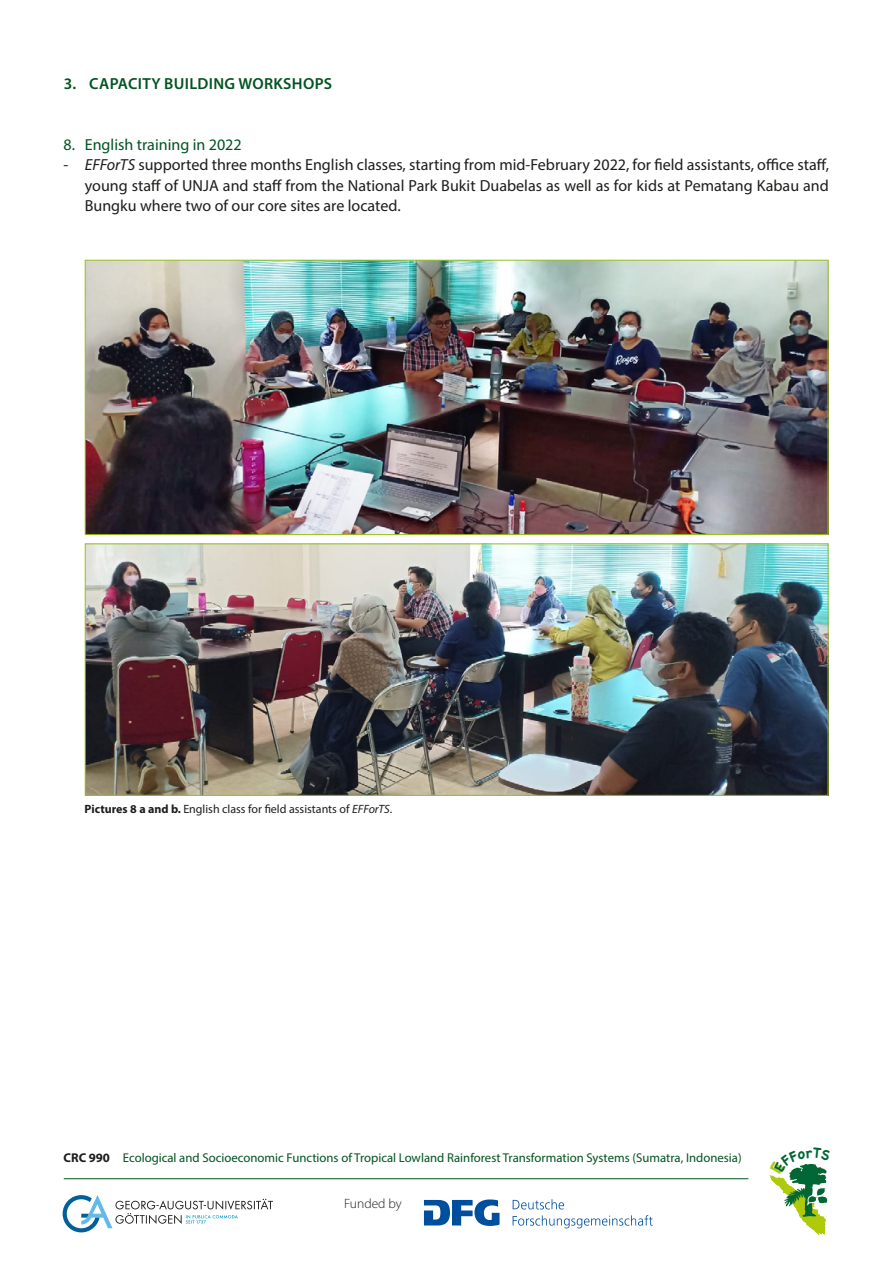
<style>
.page{position:relative;width:893px;height:1263px;background:#fff}
.page>*{position:absolute;margin:0;border:0;box-sizing:border-box;transform-origin:0 0}
.t1{font:16.05px/20.2px "Myriad Pro";color:#1d1d1b;text-align:justify}
.t2{font:600 16.05px "Myriad Pro";letter-spacing:.02em;color:#005321}
.t3{font:16.05px "Myriad Pro";color:#005321}
.t4{font:300 13.5px "Myriad Pro";color:#1d1d1b}
.t5{font:12.75px "Myriad Pro";color:#005321}
.t6{font:12px "Myriad Pro";color:#1d1d1b}
.s1{font-style:italic}
.s2{font-weight:700}
.s3{font-weight:700;color:#1d1d1b}
</style>
<div class="page">
<svg style="left:424px;top:1199px;width:76px;height:27px"></svg>
<svg style="left:513px;top:1199px;width:51px;height:10px"></svg>
<svg style="left:513px;top:1215px;width:140px;height:13px"></svg>
<svg style="left:63px;top:1195px;width:210px;height:37px"></svg>
<hr style="left:64px;top:1178px;width:684px;height:1px;background:#005321">
<img style="left:87px;top:262px;width:739px;height:271px">
<img style="left:87px;top:545px;width:739px;height:249px">
<div style="left:85px;top:543px;width:743px;height:253px;border:1px solid #96c11f"></div>
<svg style="left:769px;top:1164px;width:59px;height:71px"></svg>
<p class="t2" style="left:64px;top:74px;width:270px">3. CAPACITY BUILDING WORKSHOPS</p>
<p class="t3" style="left:64px;top:135px;width:180px">8. English training in 2022</p>
<p class="t1" style="left:85px;top:155px;width:746px;text-indent:-21px">- <span class="s1">EFForTS</span> supported three months English classes, starting from mid-February 2022, for field assistants, office staff, young staff of UNJA and staff from the National Park Bukit Duabelas as well as for kids at Pematang Kabau and Bungku where two of our core sites are located.</p>
<p class="t6" style="left:85px;top:802px;width:309px"><span class="s2">Pictures 8 a and b.</span> English class for field assistants of <span class="s1">EFForTS</span>.</p>
<p class="t5" style="left:64px;top:1150px;width:680px"><span class="s3">CRC 990</span> Ecological and Socioeconomic Functions of Tropical Lowland Rainforest Transformation Systems (Sumatra, Indonesia)</p>
<p class="t4" style="left:344px;top:1195px;width:59px">Funded by</p>
</div>
